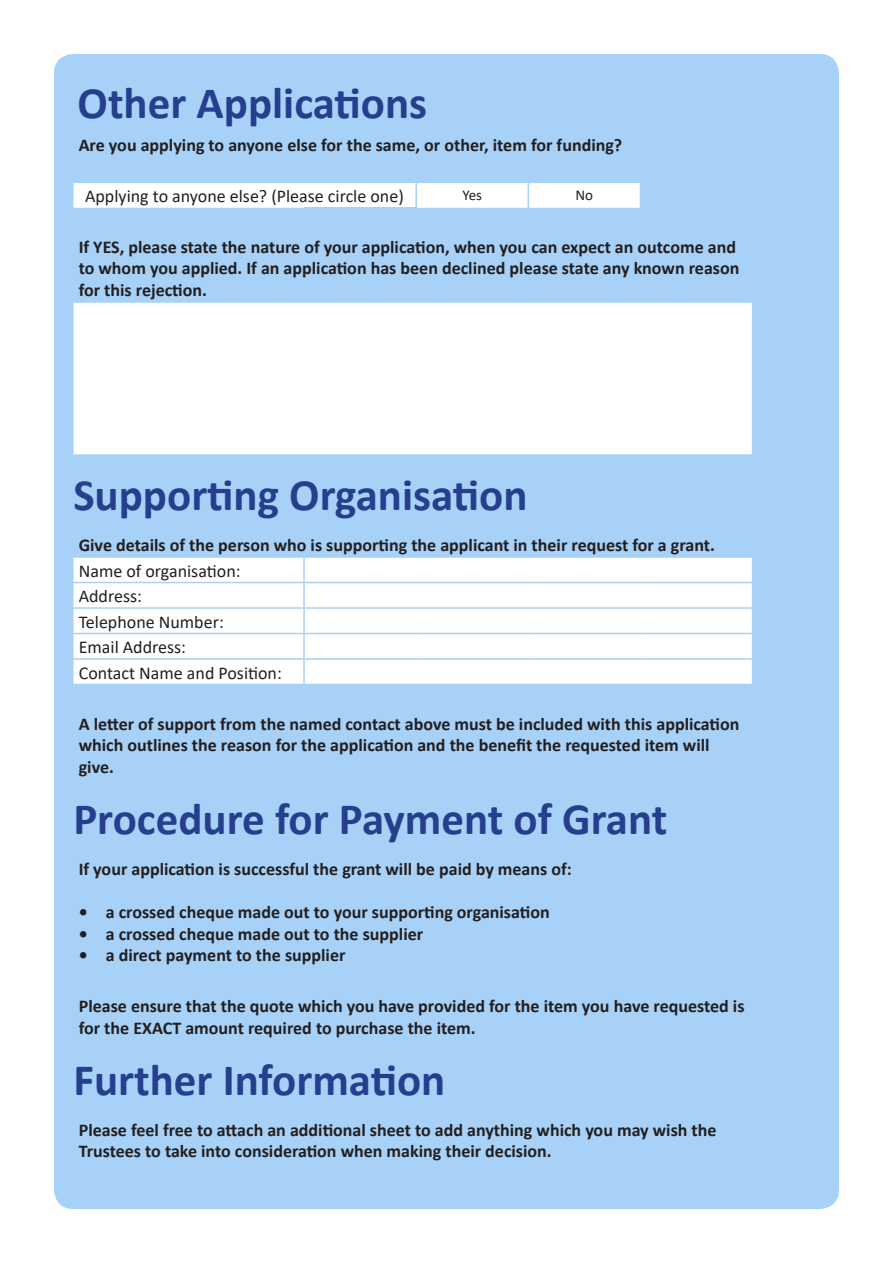
<style>
.page{position:relative;width:893px;height:1263px;background:#fff}
.page>*{position:absolute;margin:0;border:0;box-sizing:border-box;transform-origin:0 0}
.t1{font:700 45px "Calibri";color:#253f8e}
.t2{font:700 18px/21.6px "Calibri";color:#231f20}
.t3{font:18px "Calibri";color:#231f20}
.t4{font:15px "Calibri";color:#231f20}
</style>
<div class="page">
<div style="left:54px;top:54px;width:785px;height:1155px;background:#a7d1f7;border-radius:19px"></div>
<svg style="left:74px;top:183px;width:678px;height:501px;fill:#fff"></svg>
<hr style="left:304px;top:207px;width:113px;height:2px;background:#a7d1f7">
<hr style="left:304px;top:233px;width:112px;height:1px;background:#a7d1f7">
<hr style="left:304px;top:480px;width:112px;height:1px;background:#a7d1f7">
<hr style="left:304px;top:505px;width:112px;height:2px;background:#a7d1f7">
<hr style="left:304px;top:531px;width:112px;height:1px;background:#a7d1f7">
<hr style="left:415px;top:183px;width:2px;height:24px;background:#a7d1f7">
<svg style="left:528px;top:183px;width:1px;height:25px"></svg>
<svg style="left:640px;top:183px;width:1px;height:25px"></svg>
<hr style="left:72px;top:301px;width:232px;height:2px;background:#a7d1f7">
<hr style="left:304px;top:301px;width:112px;height:2px;background:#a7d1f7">
<hr style="left:416px;top:301px;width:112px;height:2px;background:#a7d1f7">
<hr style="left:528px;top:301px;width:112px;height:2px;background:#a7d1f7">
<hr style="left:640px;top:301px;width:113px;height:2px;background:#a7d1f7">
<hr style="left:72px;top:454px;width:232px;height:2px;background:#a7d1f7">
<hr style="left:416px;top:454px;width:112px;height:2px;background:#a7d1f7">
<hr style="left:528px;top:454px;width:112px;height:2px;background:#a7d1f7">
<hr style="left:640px;top:454px;width:113px;height:2px;background:#a7d1f7">
<hr style="left:304px;top:454px;width:112px;height:2px;background:#a7d1f7">
<hr style="left:72px;top:556px;width:233px;height:2px;background:#a7d1f7">
<hr style="left:303px;top:558px;width:2px;height:24px;background:#a7d1f7">
<hr style="left:72px;top:582px;width:233px;height:1px;background:#a7d1f7">
<hr style="left:303px;top:583px;width:2px;height:24px;background:#a7d1f7">
<hr style="left:72px;top:607px;width:233px;height:2px;background:#a7d1f7">
<hr style="left:303px;top:609px;width:2px;height:24px;background:#a7d1f7">
<hr style="left:72px;top:633px;width:233px;height:1px;background:#a7d1f7">
<hr style="left:303px;top:634px;width:2px;height:24px;background:#a7d1f7">
<hr style="left:72px;top:658px;width:233px;height:2px;background:#a7d1f7">
<hr style="left:303px;top:660px;width:2px;height:24px;background:#a7d1f7">
<hr style="left:305px;top:556px;width:111px;height:2px;background:#a7d1f7">
<hr style="left:416px;top:556px;width:112px;height:2px;background:#a7d1f7">
<hr style="left:528px;top:556px;width:112px;height:2px;background:#a7d1f7">
<hr style="left:640px;top:556px;width:113px;height:2px;background:#a7d1f7">
<hr style="left:305px;top:582px;width:111px;height:1px;background:#a7d1f7">
<hr style="left:416px;top:582px;width:112px;height:1px;background:#a7d1f7">
<hr style="left:528px;top:582px;width:112px;height:1px;background:#a7d1f7">
<hr style="left:640px;top:582px;width:112px;height:1px;background:#a7d1f7">
<hr style="left:305px;top:607px;width:111px;height:2px;background:#a7d1f7">
<hr style="left:416px;top:607px;width:112px;height:2px;background:#a7d1f7">
<hr style="left:528px;top:607px;width:112px;height:2px;background:#a7d1f7">
<hr style="left:640px;top:607px;width:112px;height:2px;background:#a7d1f7">
<hr style="left:305px;top:633px;width:111px;height:1px;background:#a7d1f7">
<hr style="left:416px;top:633px;width:112px;height:1px;background:#a7d1f7">
<hr style="left:528px;top:633px;width:112px;height:1px;background:#a7d1f7">
<hr style="left:640px;top:633px;width:112px;height:1px;background:#a7d1f7">
<hr style="left:305px;top:658px;width:111px;height:2px;background:#a7d1f7">
<hr style="left:416px;top:658px;width:112px;height:2px;background:#a7d1f7">
<hr style="left:528px;top:658px;width:112px;height:2px;background:#a7d1f7">
<hr style="left:640px;top:658px;width:112px;height:2px;background:#a7d1f7">
<p class="t1" style="left:78px;top:71px;width:351px">Other Applications</p>
<p class="t2" style="left:79px;top:134px;width:545px">Are you applying to anyone else for the same, or other, item for funding?</p>
<p class="t3" style="left:85px;top:183px;width:320px">Applying to anyone else? (Please circle one)</p>
<p class="t4" style="left:462px;top:184px;width:21px">Yes</p>
<p class="t4" style="left:576px;top:184px;width:19px">No</p>
<p class="t2" style="left:79px;top:236px;width:662px">If YES, please state the nature of your application, when you can expect an outcome and to whom you applied. If an application has been declined please state any known reason for this rejection.</p>
<p class="t1" style="left:73px;top:463px;width:456px">Supporting Organisation</p>
<p class="t2" style="left:79px;top:534px;width:638px">Give details of the person who is supporting the applicant in their request for a grant.</p>
<p class="t3" style="left:79px;top:558px;width:163px">Name of organisation:</p>
<p class="t3" style="left:79px;top:583px;width:65px">Address:</p>
<p class="t3" style="left:79px;top:609px;width:147px">Telephone Number:</p>
<p class="t3" style="left:79px;top:634px;width:109px">Email Address:</p>
<p class="t3" style="left:79px;top:660px;width:205px">Contact Name and Position:</p>
<p class="t2" style="left:79px;top:712px;width:662px">A letter of support from the named contact above must be included with this application which outlines the reason for the application and the benefit the requested item will give.</p>
<p class="t1" style="left:73px;top:787px;width:595px">Procedure for Payment of Grant</p>
<p class="t2" style="left:79px;top:858px;width:495px">If your application is successful the grant will be paid by means of:</p>
<p class="t2" style="left:79px;top:901px;width:472px">• a crossed cheque made out to your supporting organisation</p>
<p class="t2" style="left:79px;top:922px;width:346px">• a crossed cheque made out to the supplier</p>
<p class="t2" style="left:79px;top:944px;width:268px">• a direct payment to the supplier</p>
<p class="t2" style="left:79px;top:995px;width:667px">Please ensure that the quote which you have provided for the item you have requested is for the EXACT amount required to purchase the item.</p>
<p class="t1" style="left:73px;top:1048px;width:374px">Further Information</p>
<p class="t2" style="left:79px;top:1119px;width:639px">Please feel free to attach an additional sheet to add anything which you may wish the<br>Trustees to take into consideration when making their decision.</p>
</div>
